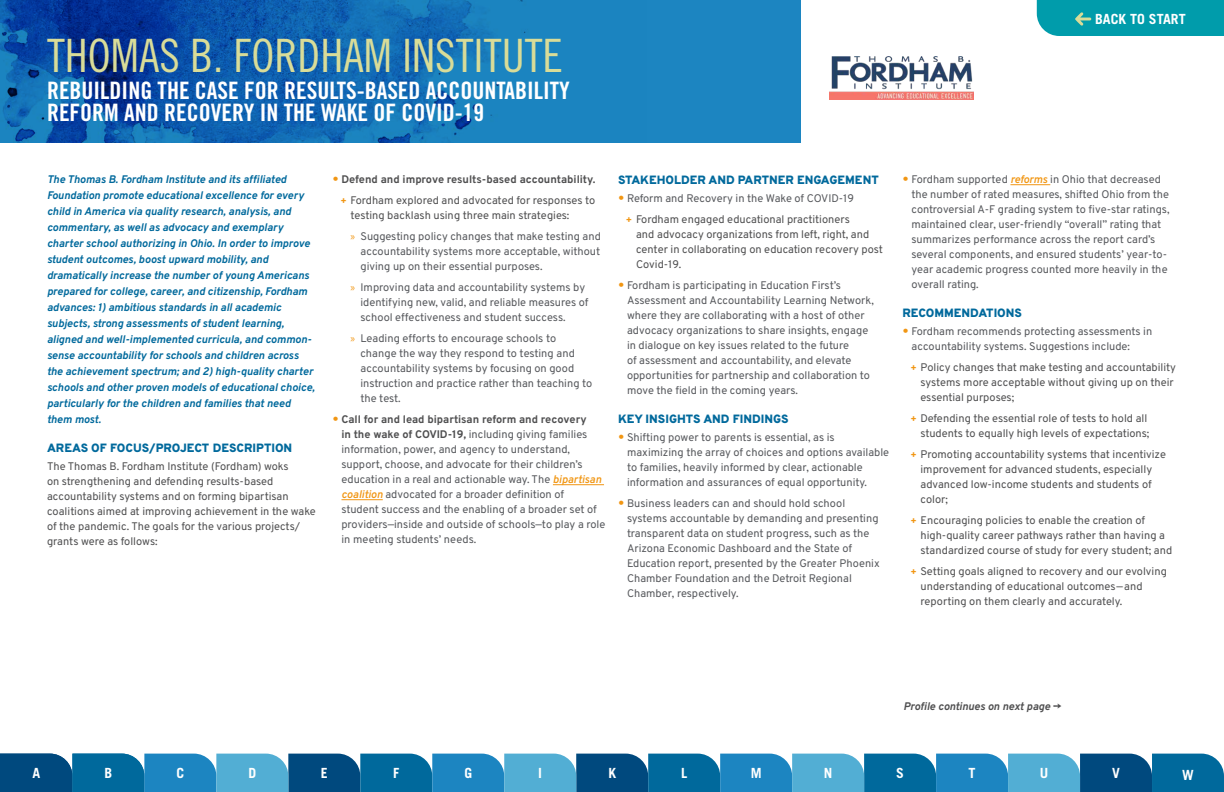
<style>
.page{position:relative;width:1224px;height:792px;background:#fff}
.page>*{position:absolute;margin:0;border:0;box-sizing:border-box;transform-origin:0 0}
.t1{font:46px "Trade Gothic LT Pro Cn 18";color:#d9dc98}
.t2{font:24px/22px "Trade Gothic LT Pro Bd Cn 20";color:#fff}
.t3{font:700 14px "Trade Gothic LT Pro";color:#fff}
.t4{font:900 12px "Overpass";color:#00699c}
.t5{font:11px/15px "Overpass";color:#56585c}
.t6{font:11px/15px "Overpass";color:#4f4f50}
.t7{font:italic 700 11px/16px "Overpass";color:#00699c}
.t8{font:700 11px/21px "Overpass";color:#4f4f50;text-align:right}
.t9{font:italic 700 11px "Overpass";color:#4f4f50}
.s1{font-size:15px;color:#f19613}
.s2{font-size:10px;color:#f19613}
.s3{font-weight:400}
.s4{color:#4f4f50}
.s5{font-family:"Myriad Pro";color:#f19613}
.s6{font-weight:700;font-size:15px;color:#f19613}
.s7{font-weight:700;color:#4f4f50}
.s8{font-weight:600;font-style:italic;color:#f19613}
.s9{color:#56585c}
.s10{font-weight:700;font-size:10px;color:#f19613}
</style>
<div class="page">
<div style="left:0;top:0;width:801px;height:142px;background:#1c85c1"></div>
<img style="left:0;top:0;width:526px;height:142px">
<img style="left:829px;top:57px;width:145px;height:43px">
<hr style="left:553px;top:485px;width:51px;height:1px;background:#f19613">
<hr style="left:342px;top:500px;width:41px;height:1px;background:#f19613">
<hr style="left:1010px;top:185px;width:40px;height:1px;background:#f19613">
<svg style="left:0;top:754px;width:1224px;height:38px;background:#227dad"></svg>
<div style="left:1037px;top:0;width:187px;height:36px;background:#009cab"></div>
<h1 class="t1" style="left:47px;top:28px;width:518px">THOMAS B. FORDHAM INSTITUTE</h1>
<h2 class="t2" style="left:47px;top:79px;width:524px">REBUILDING THE CASE FOR RESULTS-BASED ACCOUNTABILITY<br>REFORM AND RECOVERY IN THE WAKE OF COVID-19</h2>
<p class="t3" style="left:1095px;top:10px;width:92px">BACK TO START</p>
<p class="t7" style="left:47px;top:170px;width:269px">The Thomas B. Fordham Institute and its affiliated Foundation promote educational excellence for every child in America via quality research, analysis, and commentary, as well as advocacy and exemplary charter school authorizing in Ohio. In order to improve student outcomes, boost upward mobility, and dramatically increase the number of young Americans prepared for college, career, and citizenship, Fordham advances: 1) ambitious standards in all academic subjects, strong assessments of student learning, aligned and well-implemented curricula, and common&shy;sense accountability for schools and children across the achievement spectrum; and 2) high-quality charter schools and other proven models of educational choice, particularly for the children and families that need them most.</p>
<p class="t4" style="left:47px;top:438px;width:247px">AREAS OF FOCUS/PROJECT DESCRIPTION</p>
<p class="t6" style="left:47px;top:458px;width:270px">The Thomas B. Fordham Institute (Fordham) woks<br>on strengthening and defending results-based accountability systems and on forming bipartisan coalitions aimed at improving achievement in the wake of the pandemic. The goals for the various projects/ grants were as follows:</p>
<p class="t8" style="left:332px;top:168px;width:264px"><span class="s1">•</span> Defend and improve results-based accountability. <span class="s2">+</span> <span class="s3">Fordham explored and advocated for responses to</span></p>
<p class="t5" style="left:350px;top:204px;width:252px;line-height:21px"><span class="s4">testing backlash using three main strategies:<br></span><span class="s5">»</span> Suggesting policy changes that make testing and</p>
<p class="t5" style="left:360px;top:243px;width:241px">accountability systems more acceptable, without giving up on their essential purposes.</p>
<p class="t5" style="left:360px;top:279px;width:229px;text-indent:-10px"><span class="s5">»</span> Improving data and accountability systems by identifying new, valid, and reliable measures of school effectiveness and student success.</p>
<p class="t5" style="left:360px;top:330px;width:233px;text-indent:-10px"><span class="s5">»</span> Leading efforts to encourage schools to change the way they respond to testing and accountability systems by focusing on good instruction and practice rather than teaching to the test.</p>
<p class="t5" style="left:342px;top:411px;width:265px;text-indent:-9px"><span class="s6">•</span> <span class="s7">Call for and lead bipartisan reform and recovery<br>in the wake of COVID-19,</span> including giving families information, power, and agency to understand, support, choose, and advocate for their children’s education in a real and actionable way. The <span class="s8">bipartisan coalition</span> advocated for a broader definition of<br>student success and the enabling of a broader set of providers—inside and outside of schools—to play a role in meeting students’ needs.</p>
<p class="t4" style="left:618px;top:170px;width:262px">STAKEHOLDER AND PARTNER ENGAGEMENT</p>
<p class="t6" style="left:618px;top:187px;width:237px;line-height:21px;text-align:center"><span class="s6">•</span> <span class="s9">Reform and Recovery in the Wake of COVID-19 </span><span class="s10">+</span> Fordham engaged educational practitioners</p>
<p class="t6" style="left:636px;top:226px;width:249px">and advocacy organizations from left, right, and center in collaborating on education recovery post<br>Covid-19.</p>
<p class="t5" style="left:627px;top:277px;width:248px;text-indent:-9px"><span class="s6">•</span> Fordham is participating in Education First’s Assessment and Accountability Learning Network, where they are collaborating with a host of other advocacy organizations to share insights, engage in dialogue on key issues related to the future<br>of assessment and accountability, and elevate opportunities for partnership and collaboration to move the field in the coming years.</p>
<p class="t4" style="left:618px;top:409px;width:172px">KEY INSIGHTS AND FINDINGS</p>
<p class="t5" style="left:627px;top:429px;width:264px;text-indent:-9px"><span class="s6">•</span> Shifting power to parents is essential, as is maximizing the array of choices and options available to families, heavily informed by clear, actionable information and assurances of equal opportunity.</p>
<p class="t5" style="left:627px;top:495px;width:254px;text-indent:-9px"><span class="s6">•</span> Business leaders can and should hold school systems accountable by demanding and presenting transparent data on student progress, such as the Arizona Economic Dashboard and the State of Education report, presented by the Greater Phoenix Chamber Foundation and the Detroit Regional Chamber, respectively.</p>
<p class="t5" style="left:912px;top:171px;width:260px;text-indent:-9px"><span class="s6">•</span> Fordham supported <span class="s8">reforms</span> in Ohio that decreased the number of rated measures, shifted Ohio from the controversial A-F grading system to five-star ratings, maintained clear, user-friendly “overall” rating that summarizes performance across the report card’s several components, and ensured students’ year-to&shy;year academic progress counted more heavily in the overall rating.</p>
<p class="t4" style="left:903px;top:303px;width:121px">RECOMMENDATIONS</p>
<p class="t5" style="left:912px;top:323px;width:242px;text-indent:-9px"><span class="s6">•</span> Fordham recommends protecting assessments in accountability systems. Suggestions include:</p>
<p class="t6" style="left:921px;top:359px;width:257px;text-indent:-10px"><span class="s10">+</span> Policy changes that make testing and accountability systems more acceptable without giving up on their essential purposes;</p>
<p class="t6" style="left:910px;top:410px;width:240px;text-align:right"><span class="s10">+</span> Defending the essential role of tests to hold all students to equally high levels of expectations;</p>
<p class="t6" style="left:921px;top:446px;width:247px;text-indent:-10px"><span class="s10">+</span> Promoting accountability systems that incentivize improvement for advanced students, especially advanced low-income students and students of color;</p>
<p class="t6" style="left:921px;top:512px;width:253px;text-indent:-10px"><span class="s10">+</span> Encouraging policies to enable the creation of high-quality career pathways rather than having a standardized course of study for every student; and</p>
<p class="t6" style="left:921px;top:563px;width:248px;text-indent:-10px"><span class="s10">+</span> Setting goals aligned to recovery and our evolving understanding of educational outcomes—and reporting on them clearly and accurately.</p>
<p class="t9" style="left:904px;top:697px;width:159px">Profile continues on next page →</p>
<p class="t3" style="left:32px;top:764px;width:9px">A</p>
<p class="t3" style="left:105px;top:764px;width:9px">B</p>
<p class="t3" style="left:176px;top:764px;width:9px">C</p>
<p class="t3" style="left:248px;top:764px;width:9px">D</p>
<p class="t3" style="left:321px;top:764px;width:8px">E</p>
<p class="t3" style="left:393px;top:764px;width:8px">F</p>
<p class="t3" style="left:464px;top:764px;width:9px">G</p>
<p class="t3" style="left:538px;top:764px;width:5px">I</p>
<p class="t3" style="left:609px;top:764px;width:9px">K</p>
<p class="t3" style="left:681px;top:764px;width:8px">L</p>
<p class="t3" style="left:751px;top:764px;width:12px">M</p>
<p class="t3" style="left:824px;top:764px;width:10px">N</p>
<p class="t3" style="left:896px;top:764px;width:9px">S</p>
<p class="t3" style="left:969px;top:764px;width:8px">T</p>
<p class="t3" style="left:1040px;top:764px;width:10px">U</p>
<p class="t3" style="left:1112px;top:764px;width:9px">V</p>
<p class="t3" style="left:1182px;top:766px;width:13px">W</p>
</div>
